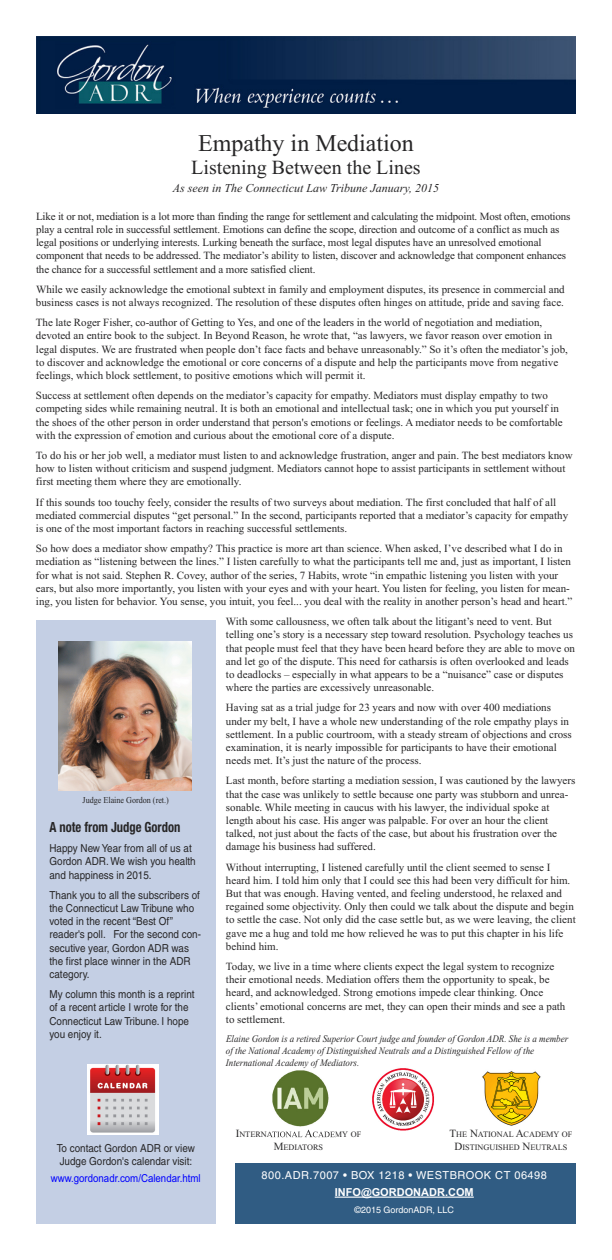
<style>
.page{position:relative;width:612px;height:1260px;background:#fff}
.page>*{position:absolute;margin:0;border:0;box-sizing:border-box;transform-origin:0 0}
.t1{font:24px "Times New Roman";color:#272627}
.t2{font:20px "Times New Roman";color:#272627}
.t3{font:700 condensed 14px "Helvetica Neue";color:#272627;scale:.9 1}
.t4{font:italic 12px "Times New Roman";color:#272627}
.t5{font:11px/13.2px "Times New Roman";color:#272627}
.t6{font:11px/13.2px "Helvetica";color:#272627;scale:.9 1}
.t7{font:11px "Helvetica";letter-spacing:.045em;color:#fff}
.t8{font:11px "Arial";color:#00f;scale:.88 1}
.t9{font:700 11px "Arial";color:#fff}
.t10{font:italic 10px/12px "Times New Roman";color:#272627;scale:.9 1}
.t11{font:9px "Times New Roman";color:#272627;scale:.9 1}
.t12{font:9px "Helvetica";color:#fff}
.t13{font:8.2px/13.2px "Times New Roman";color:#272627;text-align:center}
.s1{font-size:11px}
</style>
<div class="page">
<div style="left:235px;top:1163px;width:341px;height:61px;background:#305c83"></div>
<hr style="left:335px;top:1197px;width:139px;height:1px;background:#fff">
<img style="left:372px;top:1068px;width:62px;height:62px">
<img style="left:482px;top:1071px;width:59px;height:55px">
<img style="left:270px;top:1070px;width:65px;height:68px">
<svg style="left:270px;top:1130px;width:9px;height:7px"></svg>
<img style="left:36px;top:36px;width:540px;height:78px">
<div style="left:36px;top:620px;width:180px;height:604px;background:#c4cfe4"></div>
<img style="left:58px;top:642px;width:134px;height:149px">
<img style="left:88px;top:1064px;width:71px;height:71px">
<h1 class="t1" style="left:198px;top:128px;width:217px">Empathy in Mediation</h1>
<h2 class="t2" style="left:191px;top:155px;width:231px">Listening Between the Lines</h2>
<p class="t4" style="left:173px;top:180px;width:268px">As seen in The Connecticut Law Tribune January, 2015</p>
<p class="t5" style="left:36px;top:209px;width:536px">Like it or not, mediation is a lot more than finding the range for settlement and calculating the midpoint. Most often, emotions play a central role in successful settlement. Emotions can define the scope, direction and outcome of a conflict as much as legal positions or underlying interests. Lurking beneath the surface, most legal disputes have an unresolved emotional component that needs to be addressed. The mediator’s ability to listen, discover and acknowledge that component enhances the chance for a successful settlement and a more satisfied client.</p>
<p class="t5" style="left:36px;top:282px;width:530px">While we easily acknowledge the emotional subtext in family and employment disputes, its presence in commercial and business cases is not always recognized. The resolution of these disputes often hinges on attitude, pride and saving face.</p>
<p class="t5" style="left:36px;top:316px;width:534px">The late Roger Fisher, co-author of Getting to Yes, and one of the leaders in the world of negotiation and mediation, devoted an entire book to the subject. In Beyond Reason, he wrote that, “as lawyers, we favor reason over emotion in legal disputes. We are frustrated when people don’t face facts and behave unreasonably.” So it’s often the mediator’s job, to discover and acknowledge the emotional or core concerns of a dispute and help the participants move from negative feelings, which block settlement, to positive emotions which will permit it.</p>
<p class="t5" style="left:36px;top:389px;width:528px">Success at settlement often depends on the mediator’s capacity for empathy. Mediators must display empathy to two competing sides while remaining neutral. It is both an emotional and intellectual task; one in which you put yourself in the shoes of the other person in order understand that person's emotions or feelings. A mediator needs to be comfortable with the expression of emotion and curious about the emotional core of a dispute.</p>
<p class="t5" style="left:36px;top:449px;width:538px">To do his or her job well, a mediator must listen to and acknowledge frustration, anger and pain. The best mediators know how to listen without criticism and suspend judgment. Mediators cannot hope to assist participants in settlement without first meeting them where they are emotionally.</p>
<p class="t5" style="left:36px;top:495px;width:534px">If this sounds too touchy feely, consider the results of two surveys about mediation. The first concluded that half of all mediated commercial disputes “get personal.” In the second, participants reported that a mediator’s capacity for empathy is one of the most important factors in reaching successful settlements.</p>
<p class="t5" style="left:36px;top:542px;width:538px">So how does a mediator show empathy? This practice is more art than science. When asked, I’ve described what I do in mediation as “listening between the lines.” I listen carefully to what the participants tell me and, just as important, I listen for what is not said. Stephen R. Covey, author of the series, 7 Habits, wrote “in empathic listening you listen with your ears, but also more importantly, you listen with your eyes and with your heart. You listen for feeling, you listen for mean&shy;ing, you listen for behavior. You sense, you intuit, you feel... you deal with the reality in another person’s head and heart.”</p>
<p class="t5" style="left:226px;top:615px;width:351px">With some callousness, we often talk about the litigant’s need to vent. But telling one’s story is a necessary step toward resolution. Psychology teaches us that people must feel that they have been heard before they are able to move on and let go of the dispute. This need for catharsis is often overlooked and leads to deadlocks – especially in what appears to be a “nuisance” case or disputes where the parties are excessively unreasonable.</p>
<p class="t5" style="left:226px;top:701px;width:347px">Having sat as a trial judge for 23 years and now with over 400 mediations under my belt, I have a whole new understanding of the role empathy plays in settlement. In a public courtroom, with a steady stream of objections and cross examination, it is nearly impossible for participants to have their emotional needs met. It’s just the nature of the process.</p>
<p class="t5" style="left:226px;top:774px;width:351px">Last month, before starting a mediation session, I was cautioned by the lawyers that the case was unlikely to settle because one party was stubborn and unrea&shy;sonable. While meeting in caucus with his lawyer, the individual spoke at length about his case. His anger was palpable. For over an hour the client talked, not just about the facts of the case, but about his frustration over the damage his business had suffered.</p>
<p class="t5" style="left:226px;top:860px;width:351px">Without interrupting, I listened carefully until the client seemed to sense I heard him. I told him only that I could see this had been very difficult for him.<br>But that was enough. Having vented, and feeling understood, he relaxed and regained some objectivity. Only then could we talk about the dispute and begin to settle the case. Not only did the case settle but, as we were leaving, the client gave me a hug and told me how relieved he was to put this chapter in his life behind him.</p>
<p class="t5" style="left:226px;top:960px;width:341px">Today, we live in a time where clients expect the legal system to recognize their emotional needs. Mediation offers them the opportunity to speak, be heard, and acknowledged. Strong emotions impede clear thinking. Once clients’ emotional concerns are met, they can open their minds and see a path to settlement.</p>
<p class="t10" style="left:226px;top:1033px;width:382px">Elaine Gordon is a retired Superior Court judge and founder of Gordon ADR. She is a member of the National Academy of Distinguished Neutrals and a Distinguished Fellow of the<br>International Academy of Mediators.</p>
<p class="t11" style="left:83px;top:795px;width:97px">Judge Elaine Gordon (ret.)</p>
<p class="t3" style="left:50px;top:815px;width:147px">A note from Judge Gordon</p>
<p class="t6" style="left:50px;top:843px;width:164px">Happy New Year from all of us at<br>Gordon ADR. We wish you health and happiness in 2015.</p>
<p class="t6" style="left:49px;top:889px;width:170px">Thank you to all the subscribers of the Connecticut Law Tribune who voted in the recent “Best Of” reader's poll. For the second con&shy;secutive year, Gordon ADR was the first place winner in the ADR category.</p>
<p class="t6" style="left:49px;top:989px;width:163px">My column this month is a reprint of a recent article I wrote for the<br>Connecticut Law Tribune. I hope you enjoy it.</p>
<p class="t6" style="left:57px;top:1142px;width:155px">To contact Gordon ADR or view<br>Judge Gordon's calendar visit:</p>
<p class="t8" style="left:51px;top:1172px;width:172px">www.gordonadr.com/Calendar.html</p>
<p class="t13" style="left:236px;top:1128px;width:127px"><span class="s1">I</span>NTERNATIONAL <span class="s1">A</span>CADEMY OF<br><span class="s1">M</span>EDIATORS</p>
<p class="t13" style="left:450px;top:1128px;width:124px"><span class="s1">T</span>HE <span class="s1">N</span>ATIONAL <span class="s1">A</span>CADEMY OF<br><span class="s1">D</span>ISTINGUISHED <span class="s1">N</span>EUTRALS</p>
<p class="t7" style="left:262px;top:1171px;width:287px">800.ADR.7007 • BOX 1218 • WESTBROOK CT 06498</p>
<p class="t9" style="left:335px;top:1186px;width:141px">INFO@GORDONADR.COM</p>
<p class="t12" style="left:355px;top:1207px;width:101px">©2015 GordonADR, LLC</p>
</div>
